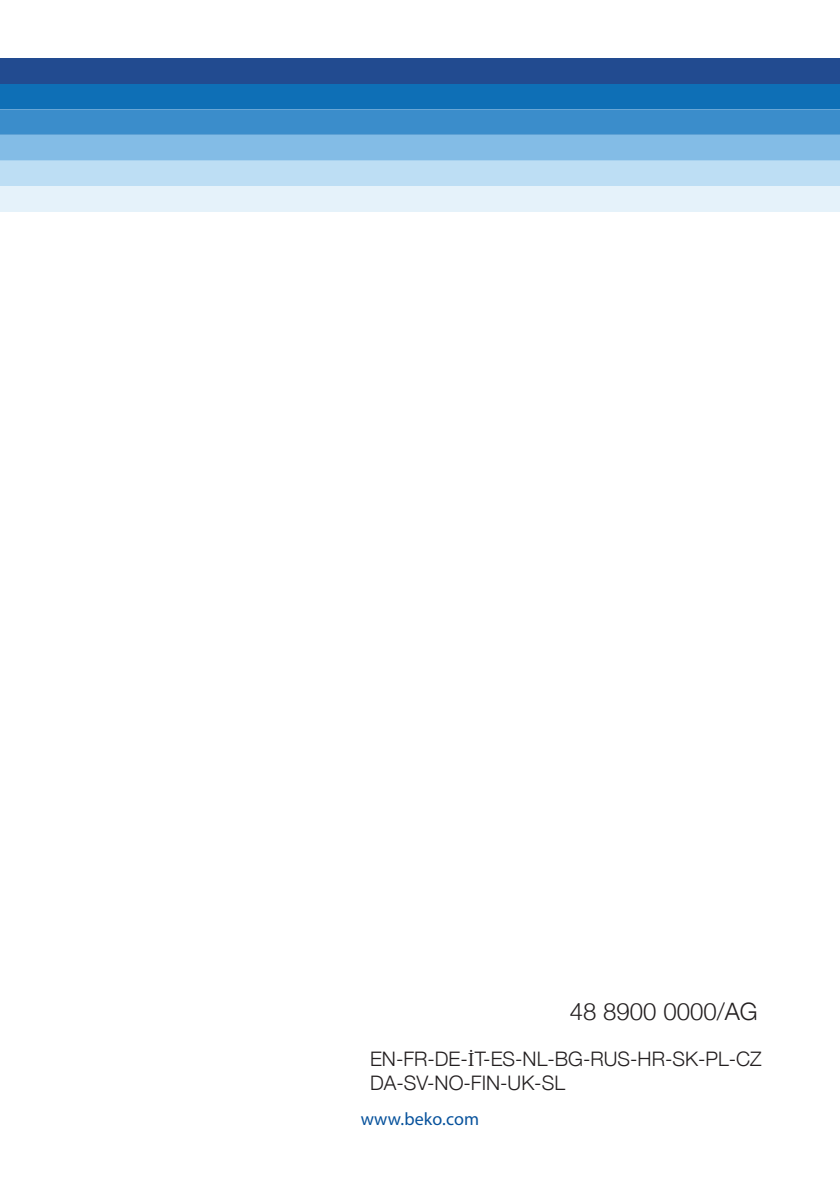
<style>
.page{position:relative;width:840px;height:1191px;background:#fff}
.page>*{position:absolute;margin:0;border:0;box-sizing:border-box;transform-origin:0 0}
.yarim_bosluk{font:300 24px "Helvetica Neue";color:#231f20}
.yarim_bosluk-2{font:300 20px "Helvetica Neue";color:#231f20}
.t1{font:300 18px "Dax Wide";letter-spacing:.005em;color:#07529c}
.s1{font-family:"Minion Pro";font-weight:400}
</style>
<div class="page">
<div style="left:0;top:186px;width:839px;height:25px;background:#e5f2fa"></div>
<div style="left:0;top:160px;width:839px;height:26px;background:#bddef4"></div>
<div style="left:0;top:135px;width:839px;height:25px;background:#83bce6"></div>
<div style="left:0;top:109px;width:839px;height:26px;background:#3b8dcb"></div>
<div style="left:0;top:84px;width:839px;height:25px;background:#0e6fb6"></div>
<div style="left:0;top:58px;width:839px;height:26px;background:#224b90"></div>
<p class="yarim_bosluk" style="left:569px;top:997px;width:189px">48 8900 0000/AG</p>
<p class="yarim_bosluk-2" style="left:370px;top:1046px;width:393px">EN-FR-DE-<span class="s1">İ</span>T-ES-NL-BG-RUS-HR-SK-PL-CZ</p>
<p class="yarim_bosluk-2" style="left:370px;top:1070px;width:196px">DA-SV-NO-FIN-UK-SL</p>
<p class="t1" style="left:360px;top:1108px;width:120px">www.beko.com</p>
</div>
